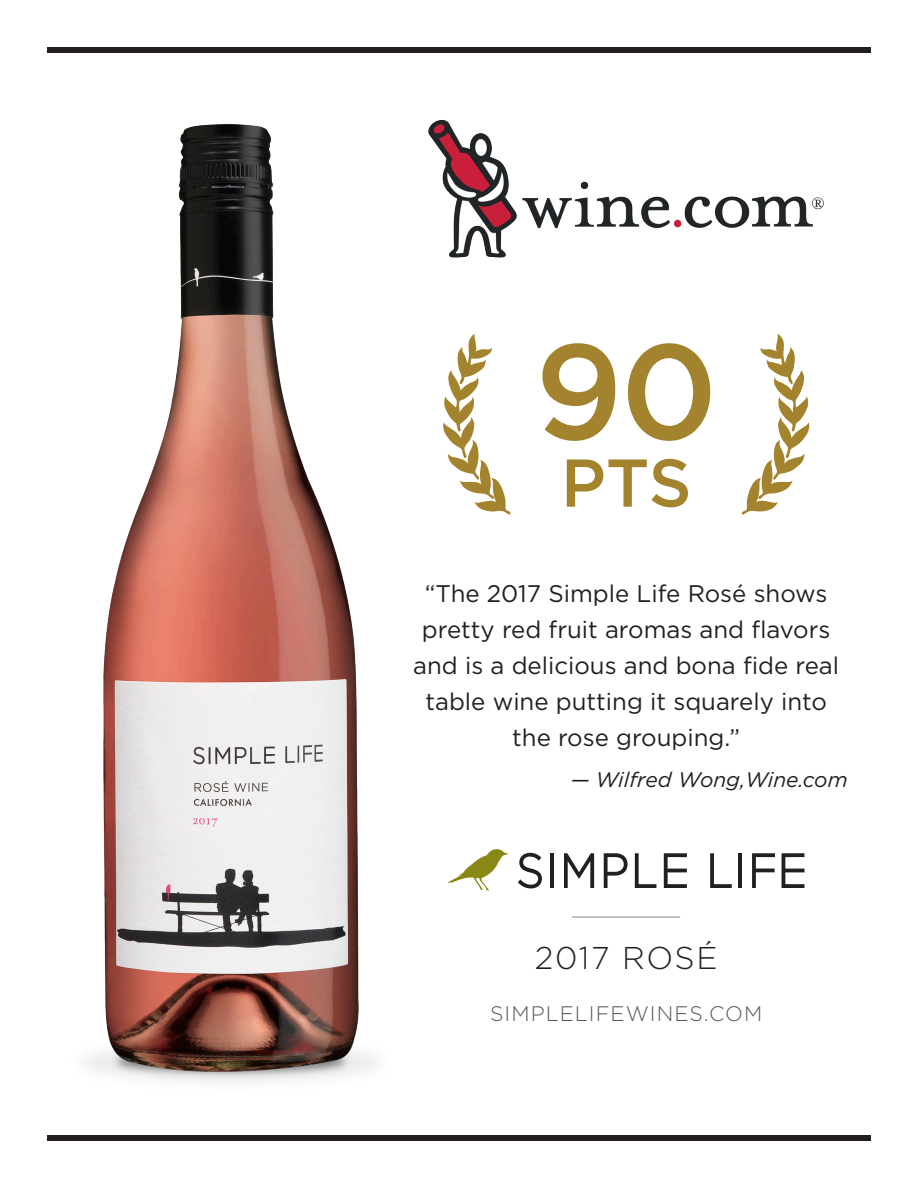
<style>
.page{position:relative;width:918px;height:1188px;background:#fff}
.page>*{position:absolute;margin:0;border:0;box-sizing:border-box;transform-origin:0 0}
.t1{font:500 134.85px "Gotham";color:#a3832d}
.t2{font:500 67.5px "Gotham";color:#a3832d}
.t3{font:300 31.5px "Gotham";letter-spacing:.05em;color:#231f20}
.t4{font:24px/36px "Gotham";color:#231f20;text-align:center}
.t5{font:italic 21px "Gotham";color:#231f20}
.t6{font:300 21px "Gotham";letter-spacing:.05em;color:#57585a}
</style>
<div class="page">
<div style="left:47px;top:47px;width:824px;height:6px;background:#231f20"></div>
<div style="left:47px;top:1135px;width:824px;height:6px;background:#231f20"></div>
<img style="left:86px;top:123px;width:290px;height:958px">
<img style="left:428px;top:120px;width:396px;height:138px">
<svg style="left:742px;top:334px;width:67px;height:181px"></svg>
<svg style="left:443px;top:334px;width:68px;height:181px"></svg>
<hr style="left:572px;top:917px;width:108px;height:1px;background:#808285">
<svg style="left:518px;top:853px;width:24px;height:35px"></svg>
<hr style="left:550px;top:853px;width:4px;height:35px;background:#231f20">
<svg style="left:564px;top:853px;width:30px;height:35px"></svg>
<svg style="left:604px;top:853px;width:24px;height:35px"></svg>
<svg style="left:635px;top:853px;width:21px;height:35px"></svg>
<svg style="left:664px;top:853px;width:23px;height:35px"></svg>
<svg style="left:710px;top:853px;width:22px;height:35px"></svg>
<hr style="left:738px;top:853px;width:4px;height:35px;background:#231f20">
<svg style="left:752px;top:853px;width:23px;height:35px"></svg>
<svg style="left:782px;top:853px;width:23px;height:35px"></svg>
<svg style="left:448px;top:849px;width:61px;height:41px"></svg>
<p class="t1" style="left:534px;top:315px;width:185px">90</p>
<p class="t2" style="left:561px;top:444px;width:132px">PTS</p>
<p class="t4" style="left:413px;top:575px;width:427px">“The 2017 Simple Life Rosé shows pretty red fruit aromas and flavors and is a delicious and bona fide real table wine putting it squarely into the rose grouping.”</p>
<p class="t5" style="left:571px;top:768px;width:278px">— Wilfred Wong,Wine.com</p>
<p class="t3" style="left:535px;top:941px;width:184px">2017 ROSÉ</p>
<p class="t6" style="left:490px;top:1003px;width:274px">SIMPLELIFEWINES.COM</p>
</div>
